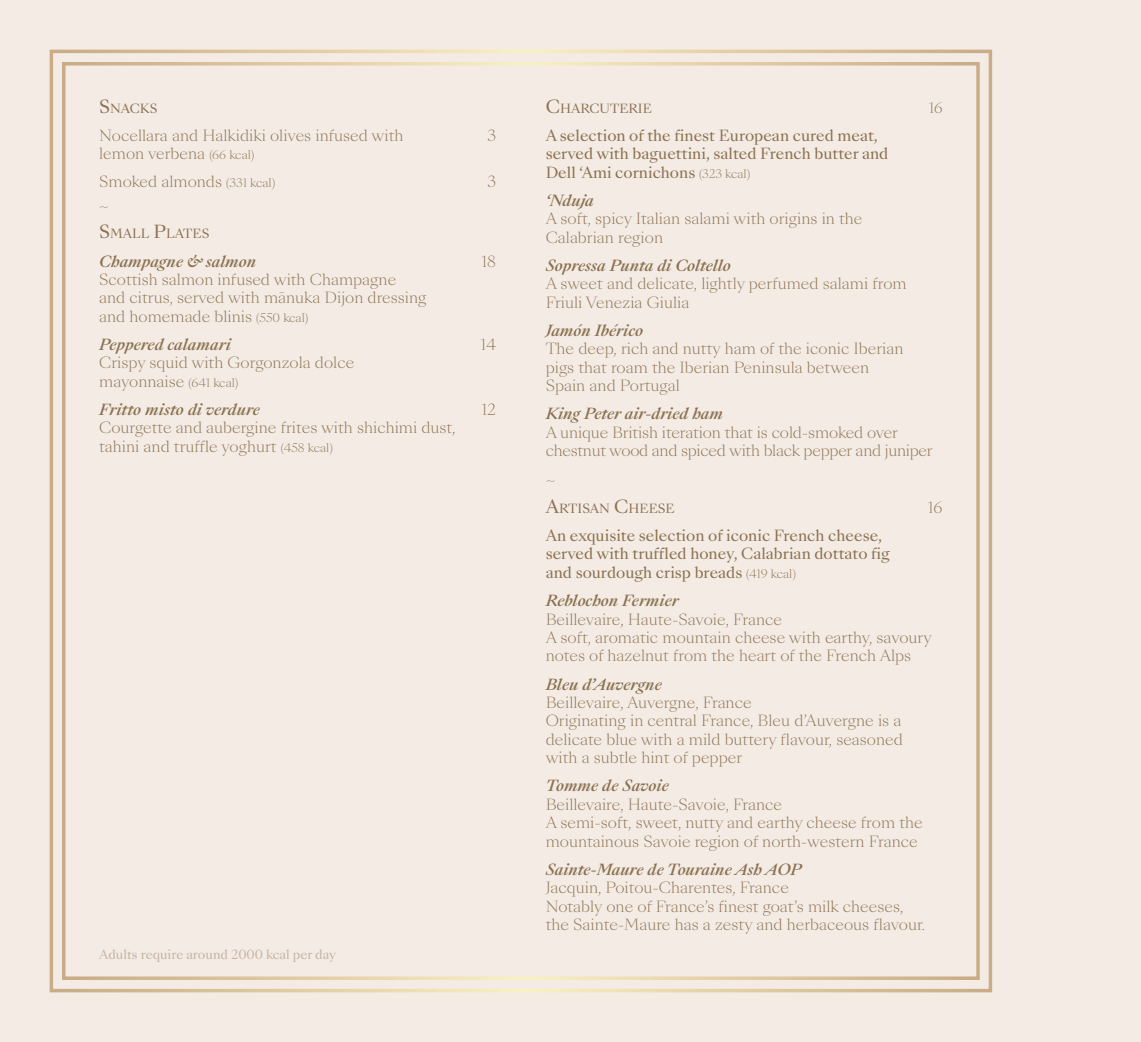
<style>
.page{position:relative;width:1141px;height:1042px;background:#f3ebe4}
.page>*{position:absolute;margin:0;border:0;box-sizing:border-box;transform-origin:0 0}
._12_Food_Drink_L__2m{font:300 14.88px/18.4px "Sang Bleu Kingdom";color:#8a704e}
._12_Food_Drink_LI__2{font:300 14.88px/18.4px "Sang Bleu Kingdom";color:#8a704e}
._02_Sub_Heading_-_Re{font:14.88px/18.4px "Sang Bleu Kingdom";color:#8a704e}
._12_Food_Drink_LI__2-2{font:300 14.88px/18.4px "Sang Bleu Kingdom";letter-spacing:-.02em;color:#8a704e}
._12_Food_Drink_L__2m-2{font:italic 500 14.88px "Sang Bleu Kingdom";color:#8a704e}
._11_Space_-_squiggle{font:300 14.88px "Sang Bleu Kingdom";color:#8a704e}
._01_Heading_Menu{font:300 14.88px "Sang Bleu Kingdom";color:#8a704e}
._01_Heading_Menu-2{font:300 14px "Sang Bleu Kingdom";color:#8a704e}
._01_Heading_Menu-3{font:12.25px "Sang Bleu Kingdom";color:#8a704e}
._07_Footer{font:12.25px "Sang Bleu Kingdom";color:#c6b4a2}
.s1{font-size:17.5px}
.s2{font-size:11.38px}
.s3{font-weight:300;font-size:11.38px}
.s4{font-weight:500;font-style:italic}
</style>
<div class="page">
<div style="left:50px;top:50px;width:942px;height:942px;border:4px solid #fff"></div>
<div style="left:62px;top:62px;width:918px;height:918px;border:4px solid #fff"></div>
<p class="_01_Heading_Menu-3" style="left:99px;top:100px;width:60px"><span class="s1">S</span> NACKS</p>
<p class="_12_Food_Drink_L__2m" style="left:99px;top:127px;width:306px">Nocellara and Halkidiki olives infused with</p>
<p class="_12_Food_Drink_L__2m" style="left:487px;top:127px;width:10px">3</p>
<p class="_12_Food_Drink_L__2m" style="left:99px;top:145px;width:157px">lemon verbena <span class="s2">(66 kcal)</span></p>
<p class="_12_Food_Drink_L__2m" style="left:99px;top:173px;width:178px">Smoked almonds <span class="s2">(331 kcal)</span></p>
<p class="_12_Food_Drink_L__2m" style="left:487px;top:173px;width:10px">3</p>
<p class="_11_Space_-_squiggle" style="left:99px;top:195px;width:11px">~</p>
<p class="_01_Heading_Menu-3" style="left:99px;top:225px;width:112px"><span class="s1">S</span> MALL <span class="s1">P</span>LATES</p>
<p class="_12_Food_Drink_L__2m-2" style="left:99px;top:251px;width:158px">Champagne &amp; salmon</p>
<p class="_12_Food_Drink_L__2m" style="left:482px;top:253px;width:16px">18</p>
<p class="_12_Food_Drink_L__2m" style="left:99px;top:271px;width:329px">Scottish salmon infused with Champagne<br>and citrus, served with mānuka Dijon dressing and homemade blinis <span class="s2">(550 kcal)</span></p>
<p class="_12_Food_Drink_L__2m-2" style="left:99px;top:334px;width:133px">Peppered calamari</p>
<p class="_12_Food_Drink_L__2m" style="left:481px;top:336px;width:17px">14</p>
<p class="_12_Food_Drink_L__2m" style="left:99px;top:354px;width:257px">Crispy squid with Gorgonzola dolce mayonnaise <span class="s2">(641 kcal)</span></p>
<p class="_12_Food_Drink_L__2m-2" style="left:99px;top:399px;width:162px">Fritto misto di verdure</p>
<p class="_12_Food_Drink_L__2m" style="left:482px;top:401px;width:16px">12</p>
<p class="_12_Food_Drink_L__2m" style="left:99px;top:419px;width:358px">Courgette and aubergine frites with shichimi dust, tahini and truffle yoghurt <span class="s2">(458 kcal)</span></p>
<p class="_07_Footer" style="left:99px;top:946px;width:238px">Adults require around 2000 kcal per day</p>
<p class="_01_Heading_Menu-3" style="left:546px;top:100px;width:108px"><span class="s1">C</span>HARCUTERIE</p>
<p class="_01_Heading_Menu-2" style="left:929px;top:98px;width:15px">16</p>
<p class="_02_Sub_Heading_-_Re" style="left:546px;top:127px;width:344px">A selection of the finest European cured meat, served with baguettini, salted French butter and<br>Dell ‘Ami cornichons <span class="s3">(323 kcal)</span></p>
<p class="_12_Food_Drink_LI__2" style="left:546px;top:192px;width:318px"><span class="s4">‘Nduja<br></span>A soft, spicy Italian salami with origins in the<br>Calabrian region</p>
<p class="_12_Food_Drink_LI__2" style="left:546px;top:257px;width:362px"><span class="s4">Sopressa Punta di Coltello<br></span>A sweet and delicate, lightly perfumed salami from<br>Friuli Venezia Giulia</p>
<p class="_12_Food_Drink_LI__2" style="left:546px;top:322px;width:359px"><span class="s4">Jamón Ibérico<br></span>The deep, rich and nutty ham of the iconic Iberian pigs that roam the Iberian Peninsula between<br>Spain and Portugal</p>
<p class="_12_Food_Drink_LI__2-2" style="left:546px;top:405px;width:388px"><span class="s4">King Peter air-dried ham<br></span>A unique British iteration that is cold-smoked over chestnut wood and spiced with black pepper and juniper</p>
<p class="_11_Space_-_squiggle" style="left:546px;top:469px;width:11px">~</p>
<p class="_01_Heading_Menu-3" style="left:546px;top:500px;width:131px"><span class="s1">A</span>RTISAN <span class="s1">C</span>HEESE</p>
<p class="_01_Heading_Menu" style="left:928px;top:497px;width:16px">16</p>
<p class="_02_Sub_Heading_-_Re" style="left:546px;top:527px;width:346px">An exquisite selection of iconic French cheese, served with truffled honey, Calabrian dottato fig and sourdough crisp breads <span class="s3">(419 kcal)</span></p>
<p class="_12_Food_Drink_L__2m" style="left:546px;top:592px;width:388px"><span class="s4">Reblochon Fermier<br></span>Beillevaire, Haute-Savoie, France<br>A soft, aromatic mountain cheese with earthy, savoury notes of hazelnut from the heart of the French Alps</p>
<p class="_12_Food_Drink_L__2m" style="left:546px;top:675px;width:359px"><span class="s4">Bleu d’Auvergne<br></span>Beillevaire, Auvergne, France<br>Originating in central France, Bleu d’Auvergne is a delicate blue with a mild buttery flavour, seasoned with a subtle hint of pepper</p>
<p class="_12_Food_Drink_L__2m" style="left:546px;top:777px;width:378px"><span class="s4">Tomme de Savoie<br></span>Beillevaire, Haute-Savoie, France<br>A semi-soft, sweet, nutty and earthy cheese from the mountainous Savoie region of north-western France</p>
<p class="_12_Food_Drink_L__2m" style="left:546px;top:861px;width:381px"><span class="s4">Sainte-Maure de Touraine Ash AOP<br></span>Jacquin, Poitou-Charentes, France<br>Notably one of France’s finest goat’s milk cheeses, the Sainte-Maure has a zesty and herbaceous flavour.</p>
</div>
